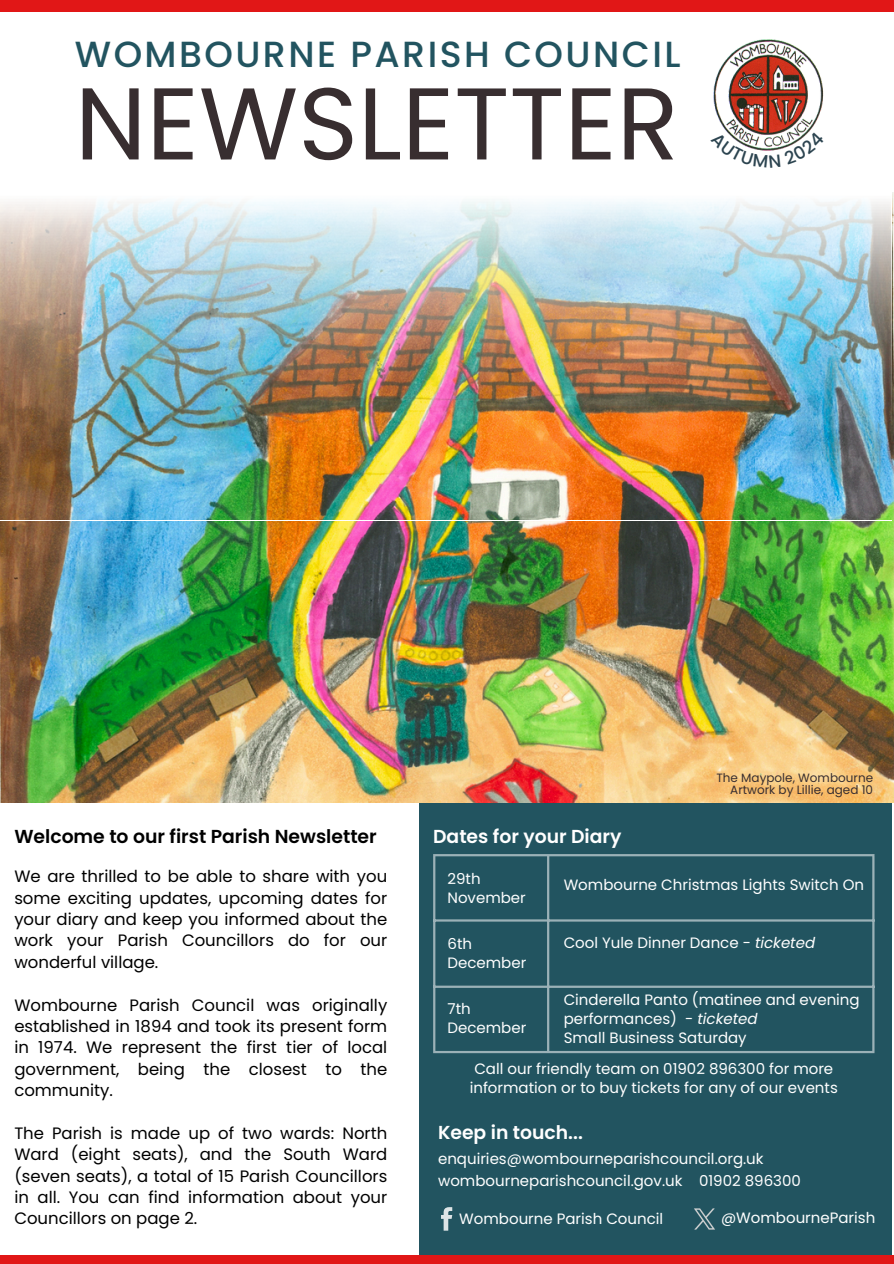
<style>
.page{position:relative;width:894px;height:1264px;background:#fff}
.page>*{position:absolute;margin:0;border:0;box-sizing:border-box;transform-origin:0 0}
.t1{font:101.85px "Poppins";color:#382e30}
.t2{font:500 36.3px "Poppins";letter-spacing:.065em;color:#225460}
.t3{font:600 18.75px "Poppins";color:#000}
.t4{font:600 18.75px "Poppins";color:#fff}
.t5{font:16.5px/21.3px "Poppins";color:#000;text-align:justify}
.t6{font:15px/19.2px "Poppins";color:#fff}
.t7{font:12px "Poppins";color:#382e30}
.s1{font-style:italic}
</style>
<div class="page">
<div style="left:419px;top:797px;width:472px;height:466px;background:#225460"></div>
<img style="left:0;top:192px;width:893px;height:610px">
<div style="left:0;top:1255px;width:893px;height:8px;background:#e11717"></div>
<div style="left:0;top:0;width:893px;height:12px;background:#e11717"></div>
<img style="left:0;top:192px;width:891px;height:328px">
<svg style="left:441px;top:1207px;width:11px;height:23px"></svg>
<img style="left:694px;top:1208px;width:21px;height:22px">
<hr style="left:433px;top:856px;width:2px;height:194px;background:#fff">
<hr style="left:547px;top:856px;width:2px;height:194px;background:#fff">
<hr style="left:872px;top:856px;width:2px;height:194px;background:#fff">
<hr style="left:433px;top:854px;width:441px;height:2px;background:#fff">
<hr style="left:433px;top:919px;width:441px;height:2px;background:#fff">
<hr style="left:433px;top:985px;width:441px;height:2px;background:#fff">
<hr style="left:433px;top:1050px;width:441px;height:3px;background:#fff">
<img style="left:713px;top:39px;width:111px;height:93px">
<svg style="left:727px;top:132px;width:82px;height:19px"></svg>
<p class="t2" style="left:75px;top:29px;width:607px">WOMBOURNE PARISH COUNCIL</p>
<h3 class="t1" style="left:75px;top:52px;width:605px">NEWSLETTER</h3>
<h5 class="t7" style="left:716px;top:769px;width:158px">The Maypole, Wombourne</h5>
<h5 class="t7" style="left:730px;top:781px;width:144px">Artwork by Lillie, aged 10</h5>
<h5 class="t3" style="left:14px;top:823px;width:364px">Welcome to our first Parish Newsletter</h5>
<h5 class="t5" style="left:14px;top:865px;width:374px">We are thrilled to be able to share with you some exciting updates, upcoming dates for your diary and keep you informed about the work your Parish Councillors do for our wonderful village.</h5>
<h5 class="t5" style="left:14px;top:994px;width:374px">Wombourne Parish Council was originally established in 1894 and took its present form in 1974. We represent the first tier of local government, being the closest to the community.</h5>
<h5 class="t5" style="left:14px;top:1122px;width:374px">The Parish is made up of two wards: North Ward (eight seats), and the South Ward (seven seats), a total of 15 Parish Councillors in all. You can find information about your Councillors on page 2.</h5>
<h5 class="t4" style="left:433px;top:823px;width:190px">Dates for your Diary</h5>
<p class="t6" style="left:447px;top:868px;width:80px">29th<br>November</p>
<p class="t6" style="left:563px;top:875px;width:302px">Wombourne Christmas Lights Switch On</p>
<p class="t6" style="left:563px;top:932px;width:253px">Cool Yule Dinner Dance - <span class="s1">ticketed</span></p>
<p class="t6" style="left:447px;top:934px;width:80px">6th<br>December</p>
<p class="t6" style="left:447px;top:999px;width:80px">7th<br>December</p>
<p class="t6" style="left:563px;top:990px;width:297px">Cinderella Panto (matinee and evening performances) - <span class="s1">ticketed<br></span>Small Business Saturday</p>
<h5 class="t6" style="left:469px;top:1059px;width:369px;text-align:center">Call our friendly team on 01902 896300 for more information or to buy tickets for any of our events</h5>
<p class="t4" style="left:438px;top:1119px;width:146px">Keep in touch...</p>
<h5 class="t6" style="left:438px;top:1171px;width:246px">wombourneparishcouncil.gov.uk</h5>
<p class="t6" style="left:699px;top:1147px;width:103px;line-height:22.4px;text-indent:-261px">enquiries@wombourneparishcouncil.org.uk<br>01902 896300</p>
<h2 class="t6" style="left:459px;top:1209px;width:205px">Wombourne Parish Council</h2>
<h1 class="t6" style="left:720px;top:1207px;width:156px">@WombourneParish</h1>
</div>
